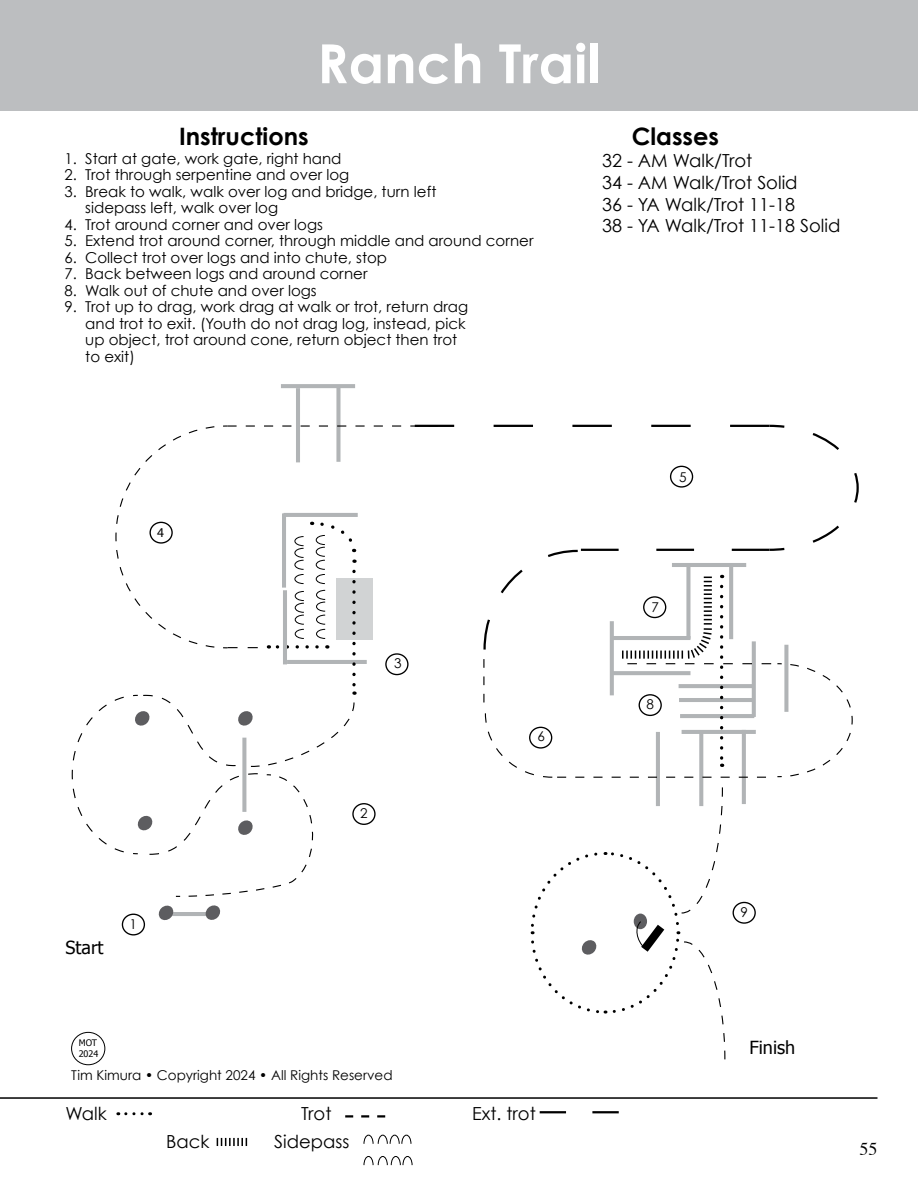
<style>
.page{position:relative;width:918px;height:1188px;background:#fff}
.page>*{position:absolute;margin:0;border:0;box-sizing:border-box;transform-origin:0 0}
.t1{font:700 54px "Century Gothic";color:#fff}
.t2{font:700 24px "Century Gothic";color:#000}
.t3{font:18px/21.6px "Century Gothic";color:#000}
.t4{font:18px "Tahoma";color:#000}
.t5{font:18px "Times";color:#000}
.t6{font:15px/16.5px "Century Gothic";color:#000}
.t7{font:13.5px "Century Gothic";color:#000}
.t8{font:13.5px "Myriad Pro";color:#000}
.t9{font:9px/10.8px "Tahoma";color:#000}
</style>
<div class="page">
<hr style="left:0;top:1097px;width:878px;height:2px;background:#000">
<div style="left:0;top:0;width:918px;height:111px;background:#bcbec0"></div>
<svg style="left:126px;top:1112px;width:25px;height:3px"></svg>
<svg style="left:345px;top:1115px;width:40px;height:3px"></svg>
<svg style="left:217px;top:1138px;width:30px;height:8px"></svg>
<svg style="left:363px;top:1156px;width:50px;height:10px"></svg>
<svg style="left:363px;top:1134px;width:49px;height:10px"></svg>
<svg style="left:540px;top:1111px;width:79px;height:2px"></svg>
<hr style="left:296px;top:388px;width:4px;height:74px;background:#b1b4b6">
<div style="left:336px;top:388px;width:5px;height:74px;background:#b1b4b6"></div>
<hr style="left:281px;top:384px;width:74px;height:4px;background:#b1b4b6">
<svg style="left:71px;top:424px;width:788px;height:637px"></svg>
<div style="left:72px;top:1032px;width:33px;height:33px;background:#fff;border-radius:50%"></div>
<div style="left:71px;top:1032px;width:34px;height:33px;border:1px solid #000;border-radius:50%"></div>
<h1 class="t1" style="left:317px;top:30px;width:284px">Ranch Trail</h1>
<h2 class="t2" style="left:179px;top:121px;width:131px">Instructions</h2>
<h2 class="t2" style="left:632px;top:121px;width:89px">Classes</h2>
<p class="t6" style="left:64px;top:150px;width:279px">1. Start at gate, work gate, right hand</p>
<p class="t6" style="left:64px;top:166px;width:286px">2. Trot through serpentine and over log</p>
<p class="t6" style="left:85px;top:183px;width:353px;text-indent:-21px">3. Break to walk, walk over log and bridge, turn left sidepass left, walk over log</p>
<p class="t6" style="left:64px;top:216px;width:260px">4. Trot around corner and over logs</p>
<p class="t6" style="left:64px;top:232px;width:471px">5. Extend trot around corner, through middle and around corner</p>
<p class="t6" style="left:64px;top:249px;width:324px">6. Collect trot over logs and into chute, stop</p>
<p class="t6" style="left:64px;top:265px;width:305px">7. Back between logs and around corner</p>
<p class="t6" style="left:64px;top:282px;width:254px">8. Walk out of chute and over logs</p>
<p class="t6" style="left:85px;top:298px;width:384px;text-indent:-21px">9. Trot up to drag, work drag at walk or trot, return drag and trot to exit. (Youth do not drag log, instead, pick up object, trot around cone, return object then trot to exit)</p>
<p class="t3" style="left:602px;top:150px;width:240px">32 - AM Walk/Trot<br>34 - AM Walk/Trot Solid<br>36 - YA Walk/Trot 11-18<br>38 - YA Walk/Trot 11-18 Solid</p>
<p class="t8" style="left:157px;top:524px;width:8px">4</p>
<p class="t4" style="left:66px;top:935px;width:39px">Start</p>
<p class="t7" style="left:130px;top:916px;width:9px">1</p>
<p class="t9" style="left:79px;top:1037px;width:21px">MOT<br>2024</p>
<p class="t7" style="left:394px;top:655px;width:9px">3</p>
<p class="t7" style="left:360px;top:804px;width:9px">2</p>
<p class="t7" style="left:71px;top:1067px;width:323px">Tim Kimura • Copyright 2024 • All Rights Reserved</p>
<p class="t7" style="left:538px;top:728px;width:9px">6</p>
<p class="t3" style="left:66px;top:1102px;width:43px">Walk</p>
<p class="t3" style="left:301px;top:1102px;width:32px">Trot</p>
<p class="t3" style="left:472px;top:1102px;width:65px">Ext. trot</p>
<p class="t3" style="left:166px;top:1131px;width:45px">Back</p>
<p class="t3" style="left:274px;top:1131px;width:77px">Sidepass</p>
<p class="t7" style="left:679px;top:468px;width:9px">5</p>
<p class="t7" style="left:652px;top:599px;width:9px">7</p>
<p class="t7" style="left:647px;top:696px;width:9px">8</p>
<p class="t7" style="left:741px;top:904px;width:9px">9</p>
<p class="t4" style="left:749px;top:1036px;width:47px">Finish</p>
<p class="t5" style="left:859px;top:1132px;width:19px">55</p>
</div>
